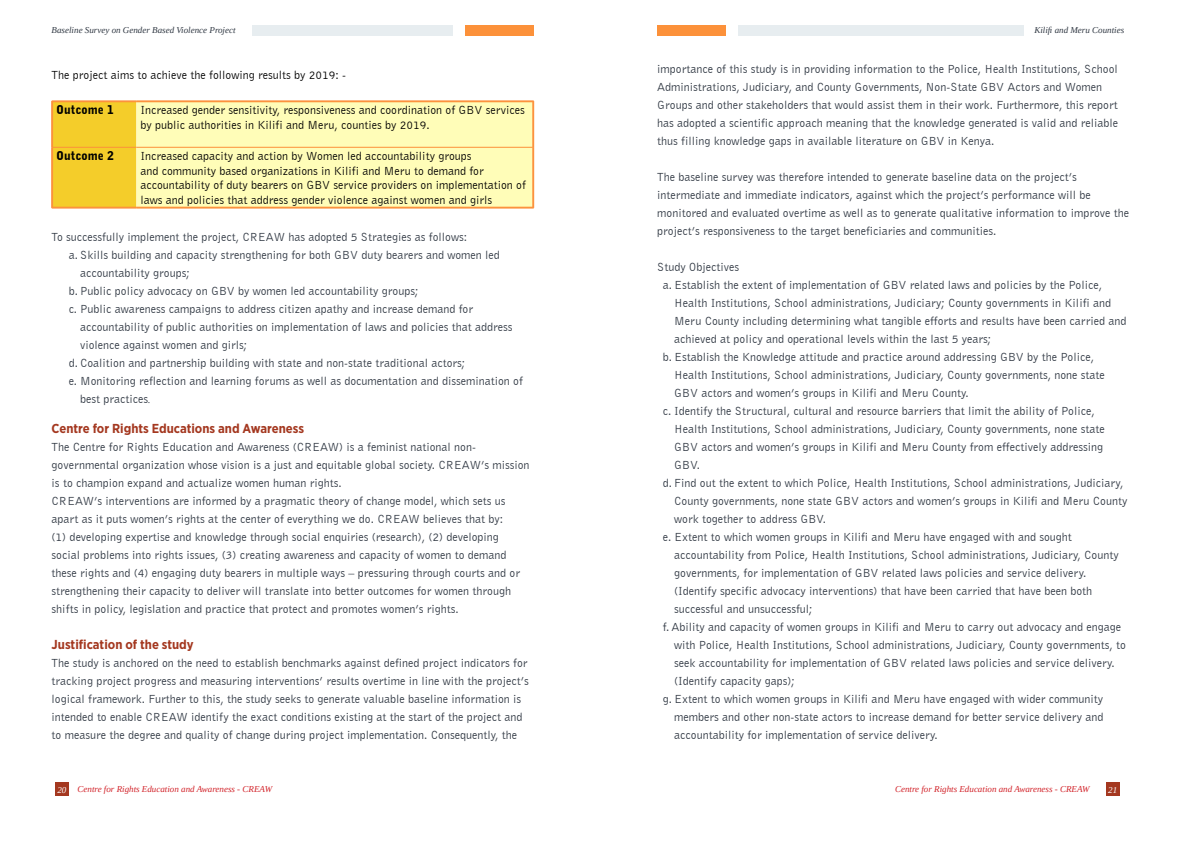
<style>
.page{position:relative;width:1191px;height:842px;background:#fff}
.page>*{position:absolute;margin:0;border:0;box-sizing:border-box;transform-origin:0 0}
.t1{font:700 13px "Gotham Narrow";color:#a43820}
.t2{font:12px/18px "Bell Gothic BT";color:#303843}
.t3{font:12px/14.4px "Bell Gothic BT";color:#000}
.t4{font:900 12px "Bell Gothic BT";color:#000}
.t5{font:italic 9px "Liberation Serif";color:#d2232a}
.t6{font:italic 9px "Liberation Serif";color:#303843}
.t7{font:italic 9px "Liberation Serif";color:#fff}
.s1{font-family:"Liberation Serif";font-style:italic;font-size:9px}
</style>
<div class="page">
<div style="left:55px;top:782px;width:14px;height:14px;background:#a43820"></div>
<div style="left:1105px;top:782px;width:14px;height:14px;background:#a43820"></div>
<div style="left:252px;top:26px;width:201px;height:10px;background:#e7edf0"></div>
<div style="left:465px;top:26px;width:69px;height:10px;background:#fc913a"></div>
<div style="left:738px;top:26px;width:285px;height:10px;background:#e7edf0"></div>
<div style="left:657px;top:26px;width:69px;height:10px;background:#fc913a"></div>
<div style="left:53px;top:103px;width:83px;height:104px;background:#f4cd2a"></div>
<div style="left:136px;top:103px;width:396px;height:104px;background:#fffdb8"></div>
<hr style="left:52px;top:147px;width:1px;height:60px;background:#fc913a">
<hr style="left:532px;top:147px;width:1px;height:60px;background:#fc913a">
<hr style="left:533px;top:147px;width:1px;height:61px;background:#fc913a">
<hr style="left:52px;top:207px;width:84px;height:1px;background:#fc913a">
<hr style="left:52px;top:208px;width:84px;height:1px;background:#fc913a">
<hr style="left:136px;top:207px;width:397px;height:1px;background:#fc913a">
<hr style="left:136px;top:208px;width:398px;height:1px;background:#fc913a">
<hr style="left:52px;top:101px;width:84px;height:1px;background:#fc913a">
<hr style="left:52px;top:102px;width:84px;height:1px;background:#fc913a">
<hr style="left:52px;top:102px;width:1px;height:45px;background:#fc913a">
<hr style="left:136px;top:101px;width:397px;height:1px;background:#fc913a">
<hr style="left:136px;top:102px;width:397px;height:1px;background:#fc913a">
<hr style="left:532px;top:102px;width:1px;height:45px;background:#fc913a">
<hr style="left:533px;top:101px;width:1px;height:46px;background:#fc913a">
<hr style="left:53px;top:147px;width:83px;height:1px;background:#fc913a">
<hr style="left:136px;top:147px;width:397px;height:1px;background:#fc913a">
<p class="t6" style="left:52px;top:24px;width:185px">Baseline Survey on Gender Based Violence Project</p>
<p class="t3" style="left:52px;top:67px;width:296px">The project aims to achieve the following results by 2019: -</p>
<p class="t4" style="left:56px;top:103px;width:59px">Outcome 1</p>
<p class="t3" style="left:140px;top:103px;width:386px">Increased gender sensitivity, responsiveness and coordination of GBV services by public authorities in Kilifi and Meru, counties by 2019.</p>
<p class="t4" style="left:56px;top:149px;width:59px">Outcome 2</p>
<p class="t3" style="left:140px;top:149px;width:387px">Increased capacity and action by Women led accountability groups<br>and community based organizations in Kilifi and Meru to demand for accountability of duty bearers on GBV service providers on implementation of laws and policies that address gender violence against women and girls</p>
<p class="t2" style="left:52px;top:228px;width:417px">To successfully implement the project, CREAW has adopted 5 Strategies as follows:</p>
<p class="t2" style="left:69px;top:246px;width:433px">a. Skills building and capacity strengthening for both GBV duty bearers and women led</p>
<p class="t2" style="left:80px;top:264px;width:111px">accountability groups;</p>
<p class="t2" style="left:69px;top:282px;width:351px">b. Public policy advocacy on GBV by women led accountability groups;</p>
<p class="t2" style="left:69px;top:300px;width:406px">c. Public awareness campaigns to address citizen apathy and increase demand for</p>
<p class="t2" style="left:80px;top:318px;width:434px">accountability of public authorities on implementation of laws and policies that address</p>
<p class="t2" style="left:80px;top:336px;width:169px">violence against women and girls;</p>
<p class="t2" style="left:69px;top:354px;width:398px">d. Coalition and partnership building with state and non-state traditional actors;</p>
<p class="t2" style="left:69px;top:372px;width:456px">e. Monitoring reflection and learning forums as well as documentation and dissemination of</p>
<p class="t2" style="left:80px;top:390px;width:72px">best practices<span class="s1">.</span></p>
<p class="t1" style="left:52px;top:420px;width:254px">Centre for Rights Educations and Awareness</p>
<p class="t2" style="left:52px;top:438px;width:479px">The Centre for Rights Education and Awareness (CREAW) is a feminist national non&shy;governmental organization whose vision is a just and equitable global society. CREAW’s mission is to champion expand and actualize women human rights.<br>CREAW’s interventions are informed by a pragmatic theory of change model, which sets us apart as it puts women’s rights at the center of everything we do. CREAW believes that by:<br>(1) developing expertise and knowledge through social enquiries (research), (2) developing social problems into rights issues, (3) creating awareness and capacity of women to demand these rights and (4) engaging duty bearers in multiple ways – pressuring through courts and or strengthening their capacity to deliver will translate into better outcomes for women through shifts in policy, legislation and practice that protect and promotes women’s rights.</p>
<p class="t1" style="left:52px;top:636px;width:144px">Justification of the study</p>
<p class="t2" style="left:52px;top:654px;width:478px">The study is anchored on the need to establish benchmarks against defined project indicators for tracking project progress and measuring interventions’ results overtime in line with the project’s logical framework. Further to this, the study seeks to generate valuable baseline information is intended to enable CREAW identify the exact conditions existing at the start of the project and to measure the degree and quality of change during project implementation. Consequently, the</p>
<p class="t6" style="left:1034px;top:24px;width:91px">Kilifi and Meru Counties</p>
<p class="t2" style="left:657px;top:60px;width:462px">importance of this study is in providing information to the Police, Health Institutions, School Administrations, Judiciary, and County Governments, Non-State GBV Actors and Women Groups and other stakeholders that would assist them in their work. Furthermore, this report has adopted a scientific approach meaning that the knowledge generated is valid and reliable thus filling knowledge gaps in available literature on GBV in Kenya.</p>
<p class="t2" style="left:657px;top:168px;width:473px">The baseline survey was therefore intended to generate baseline data on the project’s intermediate and immediate indicators, against which the project’s performance will be monitored and evaluated overtime as well as to generate qualitative information to improve the project’s responsiveness to the target beneficiaries and communities.</p>
<p class="t2" style="left:657px;top:258px;width:83px">Study Objectives</p>
<p class="t2" style="left:663px;top:276px;width:440px">a. Establish the extent of implementation of GBV related laws and policies by the Police,</p>
<p class="t2" style="left:674px;top:294px;width:438px">Health Institutions, School administrations, Judiciary; County governments in Kilifi and</p>
<p class="t2" style="left:674px;top:312px;width:454px">Meru County including determining what tangible efforts and results have been carried and</p>
<p class="t2" style="left:674px;top:330px;width:318px">achieved at policy and operational levels within the last 5 years;</p>
<p class="t2" style="left:663px;top:348px;width:433px">b. Establish the Knowledge attitude and practice around addressing GBV by the Police,</p>
<p class="t2" style="left:674px;top:366px;width:432px">Health Institutions, School administrations, Judiciary, County governments, none state</p>
<p class="t2" style="left:674px;top:384px;width:296px">GBV actors and women’s groups in Kilifi and Meru County.</p>
<p class="t2" style="left:663px;top:402px;width:433px">c. Identify the Structural, cultural and resource barriers that limit the ability of Police,</p>
<p class="t2" style="left:674px;top:420px;width:432px">Health Institutions, School administrations, Judiciary, County governments, none state</p>
<p class="t2" style="left:674px;top:438px;width:430px">GBV actors and women’s groups in Kilifi and Meru County from effectively addressing</p>
<p class="t2" style="left:674px;top:456px;width:27px">GBV.</p>
<p class="t2" style="left:663px;top:474px;width:462px">d. Find out the extent to which Police, Health Institutions, School administrations, Judiciary,</p>
<p class="t2" style="left:674px;top:492px;width:455px">County governments, none state GBV actors and women’s groups in Kilifi and Meru County</p>
<p class="t2" style="left:674px;top:510px;width:153px">work together to address GBV.</p>
<p class="t2" style="left:663px;top:528px;width:410px">e. Extent to which women groups in Kilifi and Meru have engaged with and sought</p>
<p class="t2" style="left:674px;top:546px;width:446px">accountability from Police, Health Institutions, School administrations, Judiciary, County</p>
<p class="t2" style="left:674px;top:564px;width:414px">governments, for implementation of GBV related laws policies and service delivery.</p>
<p class="t2" style="left:674px;top:582px;width:419px">(Identify specific advocacy interventions) that have been carried that have been both</p>
<p class="t2" style="left:674px;top:600px;width:140px">successful and unsuccessful;</p>
<p class="t2" style="left:663px;top:618px;width:460px">f.Ability and capacity of women groups in Kilifi and Meru to carry out advocacy and engage</p>
<p class="t2" style="left:674px;top:636px;width:453px">with Police, Health Institutions, School administrations, Judiciary, County governments, to</p>
<p class="t2" style="left:674px;top:654px;width:442px">seek accountability for implementation of GBV related laws policies and service delivery.</p>
<p class="t2" style="left:674px;top:672px;width:122px">(Identify capacity gaps);</p>
<p class="t2" style="left:663px;top:690px;width:442px">g. Extent to which women groups in Kilifi and Meru have engaged with wider community</p>
<p class="t2" style="left:674px;top:708px;width:431px">members and other non-state actors to increase demand for better service delivery and</p>
<p class="t2" style="left:674px;top:726px;width:265px">accountability for implementation of service delivery.</p>
<p class="t5" style="left:78px;top:783px;width:196px">Centre for Rights Education and Awareness - CREAW</p>
<p class="t5" style="left:895px;top:783px;width:196px">Centre for Rights Education and Awareness - CREAW</p>
<p class="t7" style="left:57px;top:784px;width:10px">20</p>
<p class="t7" style="left:1108px;top:784px;width:10px">21</p>
</div>
